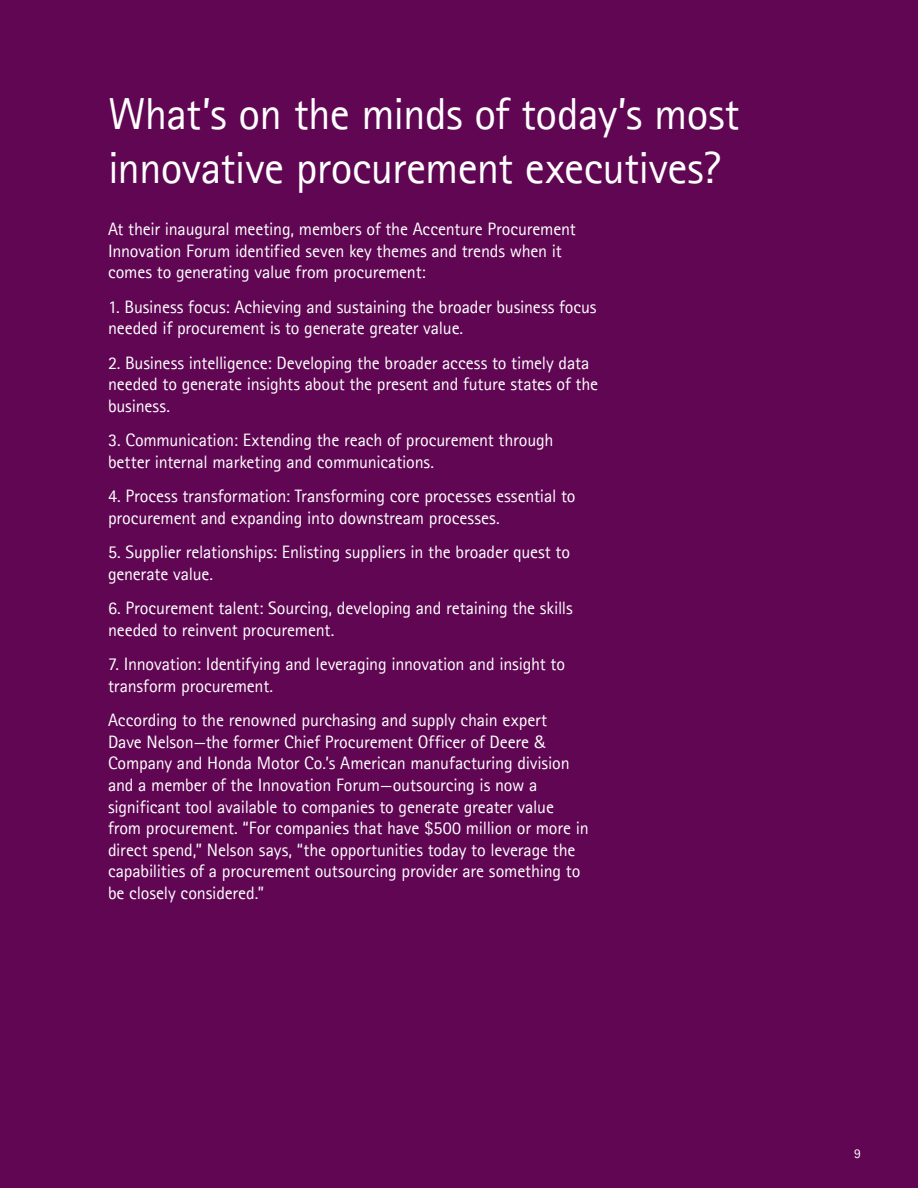
<style>
.page{position:relative;width:918px;height:1188px;background:#600653}
.page>*{position:absolute;margin:0;border:0;box-sizing:border-box;transform-origin:0 0}
.t1{font:45px/54px "Agfa Rotis Sans Serif";letter-spacing:-.015em;color:#fff}
.t2{font:18px/21.6px "Agfa Rotis Sans Serif";letter-spacing:-.01em;color:#fff}
.t3{font:13.5px "Agfa Rotis Sans Serif";color:#fff}
</style>
<div class="page">
<h1 class="t1" style="left:108px;top:86px;width:633px">What’s on the minds of today’s most innovative procurement executives?</h1>
<p class="t2" style="left:108px;top:218px;width:469px">At their inaugural meeting, members of the Accenture Procurement<br>Innovation Forum identified seven key themes and trends when it comes to generating value from procurement:</p>
<p class="t2" style="left:108px;top:296px;width:490px">1. Business focus: Achieving and sustaining the broader business focus needed if procurement is to generate greater value.</p>
<p class="t2" style="left:108px;top:352px;width:492px">2. Business intelligence: Developing the broader access to timely data needed to generate insights about the present and future states of the business.</p>
<p class="t2" style="left:108px;top:429px;width:447px">3. Communication: Extending the reach of procurement through better internal marketing and communications.</p>
<p class="t2" style="left:108px;top:485px;width:469px">4. Process transformation: Transforming core processes essential to procurement and expanding into downstream processes.</p>
<p class="t2" style="left:108px;top:541px;width:464px">5. Supplier relationships: Enlisting suppliers in the broader quest to generate value.</p>
<p class="t2" style="left:108px;top:597px;width:466px">6. Procurement talent: Sourcing, developing and retaining the skills needed to reinvent procurement.</p>
<p class="t2" style="left:108px;top:653px;width:459px">7. Innovation: Identifying and leveraging innovation and insight to transform procurement.</p>
<p class="t2" style="left:108px;top:709px;width:482px">According to the renowned purchasing and supply chain expert<br>Dave Nelson—the former Chief Procurement Officer of Deere &amp; Company and Honda Motor Co.’s American manufacturing division and a member of the Innovation Forum—outsourcing is now a significant tool available to companies to generate greater value from procurement. “For companies that have $500 million or more in direct spend,” Nelson says, “the opportunities today to leverage the capabilities of a procurement outsourcing provider are something to be closely considered.”</p>
<p class="t3" style="left:854px;top:1145px;width:8px">9</p>
</div>
